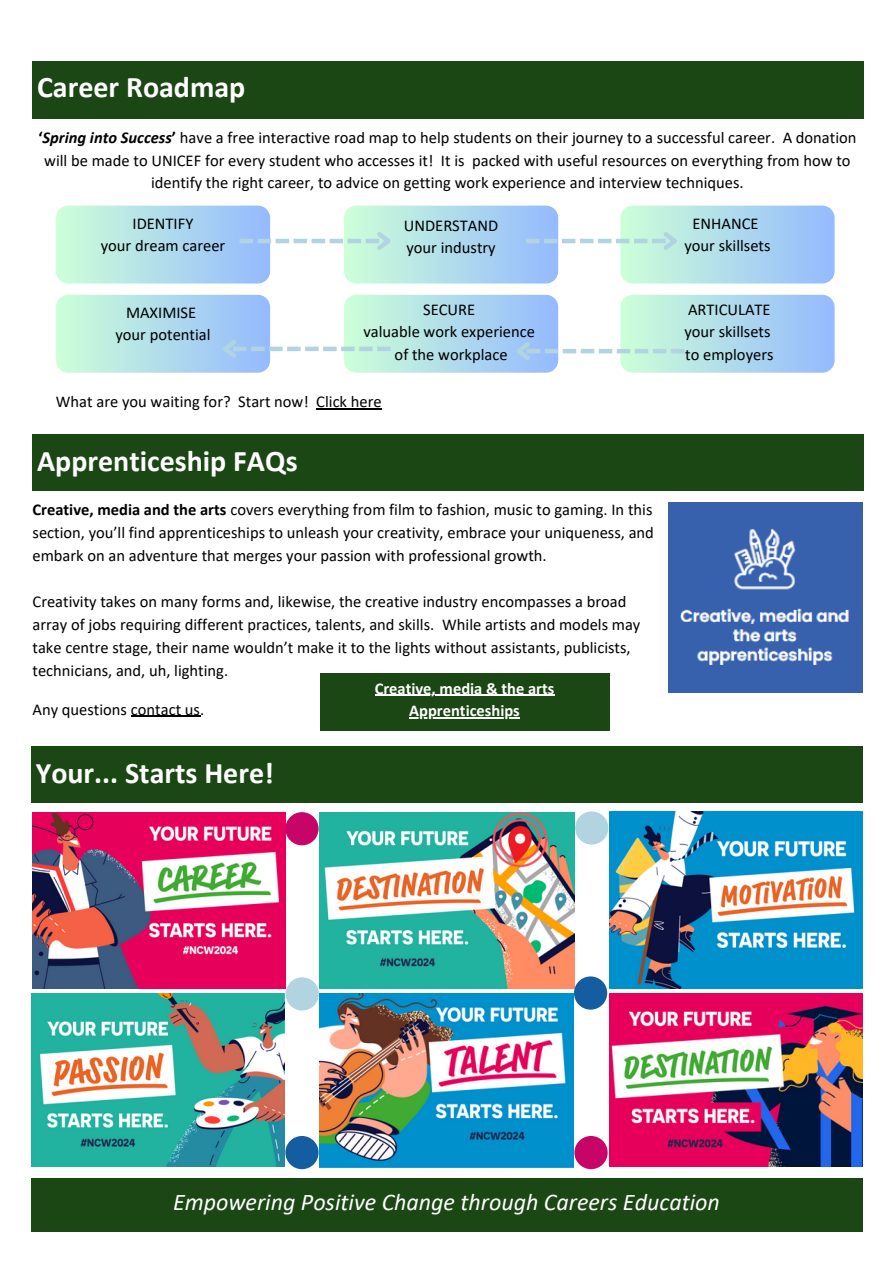
<style>
.page{position:relative;width:894px;height:1264px;background:#fff}
.page>*{position:absolute;margin:0;border:0;box-sizing:border-box;transform-origin:0 0}
.t1{font:700 30px "Calibri";color:#fff}
.t2{font:italic 24px "Calibri";color:#fff}
.t3{font:16.5px/22.5px "Calibri";color:#000;text-align:center}
.t4{font:700 16.5px/22.5px "Calibri";color:#fff;text-align:center}
.s1{font-weight:700}
.s2{font-weight:700;font-style:italic}
</style>
<div class="page">
<div style="left:31px;top:1178px;width:831px;height:53px;background:#1a4713"></div>
<div style="left:33px;top:61px;width:830px;height:58px;background:#1a4713"></div>
<div style="left:56px;top:205px;width:214px;height:78px;background:linear-gradient(to right,#cdffd8,#95bafe);border-radius:12px"></div>
<div style="left:344px;top:205px;width:214px;height:78px;background:linear-gradient(to right,#cdffd8,#95bafe);border-radius:12px"></div>
<div style="left:620px;top:205px;width:214px;height:78px;background:linear-gradient(to right,#cdffd8,#95bafe);border-radius:12px"></div>
<div style="left:56px;top:295px;width:214px;height:78px;background:linear-gradient(to right,#cdffd8,#95bafe);border-radius:12px"></div>
<div style="left:344px;top:295px;width:214px;height:78px;background:linear-gradient(to right,#cdffd8,#95bafe);border-radius:12px"></div>
<div style="left:620px;top:295px;width:214px;height:78px;background:linear-gradient(to right,#cdffd8,#95bafe);border-radius:12px"></div>
<svg style="left:239px;top:228px;width:157px;height:26px"></svg>
<svg style="left:525px;top:228px;width:157px;height:26px"></svg>
<svg style="left:217px;top:336px;width:173px;height:26px"></svg>
<svg style="left:511px;top:338px;width:173px;height:26px"></svg>
<div style="left:33px;top:434px;width:830px;height:57px;background:#1a4713"></div>
<hr style="left:131px;top:715px;width:69px;height:1px;background:#000">
<div style="left:319px;top:673px;width:290px;height:57px;background:#1a4713"></div>
<hr style="left:374px;top:694px;width:180px;height:2px;background:#fff">
<hr style="left:409px;top:717px;width:110px;height:1px;background:#fff">
<img style="left:668px;top:502px;width:193px;height:190px">
<div style="left:31px;top:746px;width:831px;height:56px;background:#1a4713"></div>
<img style="left:32px;top:812px;width:253px;height:176px">
<img style="left:319px;top:812px;width:255px;height:176px">
<img style="left:609px;top:811px;width:253px;height:177px">
<img style="left:31px;top:993px;width:253px;height:173px">
<img style="left:609px;top:993px;width:253px;height:173px">
<img style="left:319px;top:993px;width:254px;height:174px">
<div style="left:285px;top:812px;width:33px;height:33px;background:#c70468;border-radius:50%"></div>
<hr style="left:316px;top:408px;width:65px;height:1px;background:#000">
<div style="left:285px;top:977px;width:34px;height:33px;background:#b1d4e0;border-radius:50%"></div>
<div style="left:285px;top:1135px;width:33px;height:34px;background:#145da0;border-radius:50%"></div>
<div style="left:575px;top:811px;width:33px;height:33px;background:#b1d4e0;border-radius:50%"></div>
<div style="left:574px;top:976px;width:33px;height:33px;background:#145da0;border-radius:50%"></div>
<div style="left:574px;top:1135px;width:33px;height:34px;background:#c70468;border-radius:50%"></div>
<h1 class="t1" style="left:37px;top:75px;width:210px">Career Roadmap</h1>
<p class="t3" style="left:38px;top:128px;width:819px"><span class="s1">‘</span><span class="s2">Spring into Success</span><span class="s1">’</span> have a free interactive road map to help students on their journey to a successful career. A donation will be made to UNICEF for every student who accesses it! It is packed with useful resources on everything from how to identify the right career, to advice on getting work experience and interview techniques.</p>
<p class="t3" style="left:101px;top:213px;width:126px">IDENTIFY<br>your dream career</p>
<p class="t3" style="left:684px;top:213px;width:88px">ENHANCE your skillsets</p>
<p class="t3" style="left:404px;top:215px;width:96px;text-align:left">UNDERSTAND your industry</p>
<p class="t3" style="left:363px;top:299px;width:173px">SECURE<br>valuable work experience of the workplace</p>
<p class="t3" style="left:115px;top:302px;width:97px">MAXIMISE your potential</p>
<p class="t3" style="left:684px;top:299px;width:91px;text-align:left">ARTICULATE your skillsets to employers</p>
<p class="t3" style="left:56px;top:392px;width:327px">What are you waiting for? Start now! Click here</p>
<h1 class="t1" style="left:37px;top:448px;width:262px">Apprenticeship FAQs</h1>
<p class="t3" style="left:33px;top:499px;width:622px;line-height:23px;text-align:justify"><span class="s1">Creative, media and the arts</span> covers everything from film to fashion, music to gaming. In this section, you’ll find apprenticeships to unleash your creativity, embrace your uniqueness, and embark on an adventure that merges your passion with professional growth.</p>
<p class="t3" style="left:33px;top:591px;width:609px;line-height:23px;text-align:left">Creativity takes on many forms and, likewise, the creative industry encompasses a broad array of jobs requiring different practices, talents, and skills. While artists and models may take centre stage, their name wouldn’t make it to the lights without assistants, publicists, technicians, and, uh, lighting.</p>
<p class="t3" style="left:33px;top:699px;width:173px">Any questions contact us.</p>
<p class="t4" style="left:374px;top:678px;width:181px">Creative, media &amp; the arts<br>Apprenticeships</p>
<h1 class="t1" style="left:36px;top:760px;width:239px">Your... Starts Here!</h1>
<h2 class="t2" style="left:173px;top:1191px;width:548px">Empowering Positive Change through Careers Education</h2>
</div>
